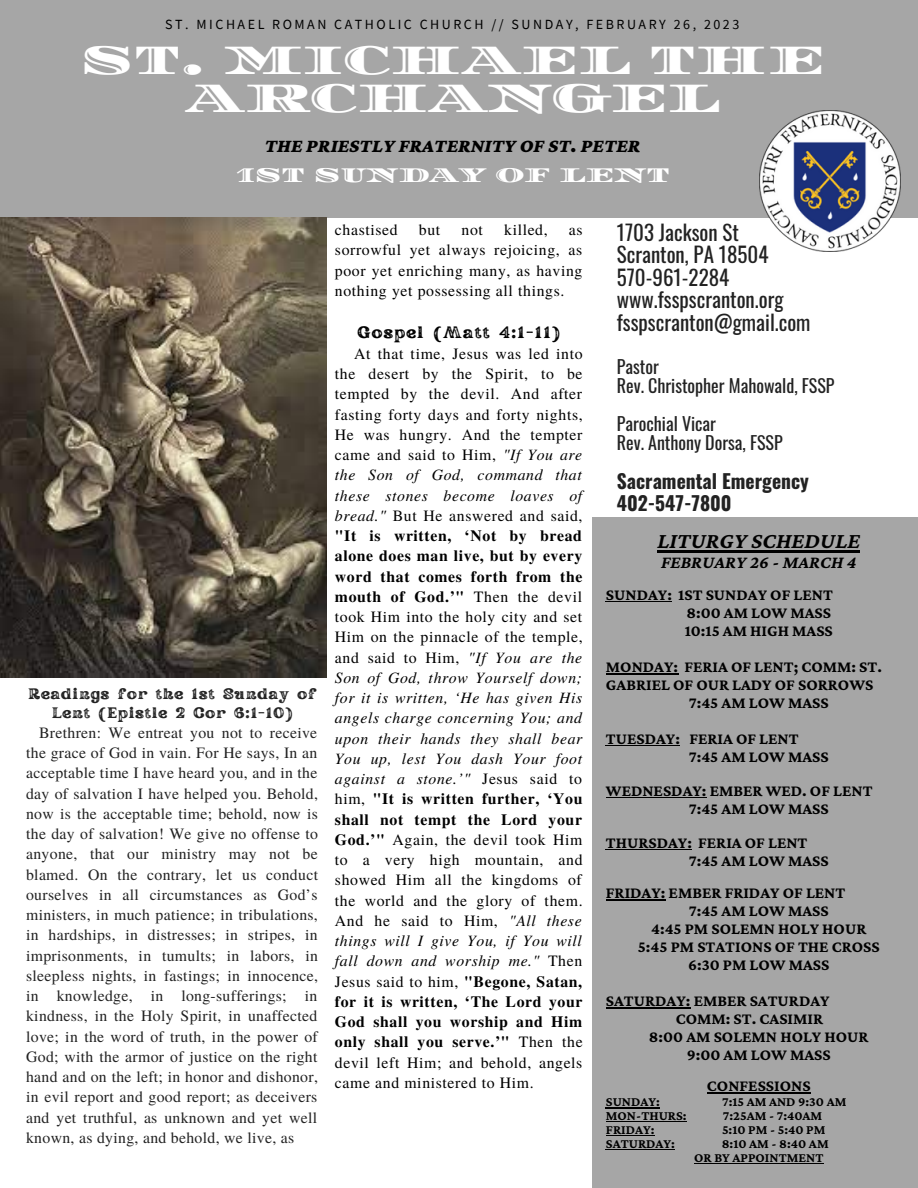
<style>
.page{position:relative;width:918px;height:1188px;background:#fff}
.page>*{position:absolute;margin:0;border:0;box-sizing:border-box;transform-origin:0 0}
.t1{font:42px/38.2px "Diplomata SC";color:#fff;text-align:center}
.t2{font:italic 700 22.5px "Crimson Pro";color:#000}
.t3{font:21px/22.5px "Oswald";color:#222}
.t4{font:21px "Diplomata SC";color:#fff}
.t5{font:700 19.5px/21.3px "Oswald";color:#222}
.t6{font:italic 900 19.5px "Crimson Pro";color:#000}
.t7{font:18px/19.2px "Oswald";color:#222}
.t8{font:italic 700 18px "Crimson Pro";color:#000}
.t9{font:700 16.5px/18px "Crimson Pro";color:#000}
.t10{font:16.5px "Rundeck Texture";letter-spacing:.04em;color:#000}
.t11{font:15.75px/20.2px "Te X Gyre Termes";letter-spacing:.04em;color:#000;text-align:justify}
.t12{font:15.75px/20.2px "Te X Gyre Termes";letter-spacing:.02em;color:#222;text-align:justify}
.t13{font:15.15px/19.2px "Rundeck Texture";letter-spacing:.02em;color:#222;text-align:center}
.t14{font:13.95px "Source Sans Pro";letter-spacing:.18em;color:#000}
.t15{font:700 13.5px/14px "Crimson Pro";color:#000}
.s1{font-style:italic}
.s2{font-weight:700}
</style>
<div class="page">
<div style="left:592px;top:517px;width:326px;height:671px;background:#a6a6a6"></div>
<div style="left:0;top:0;width:918px;height:217px;background:#a6a6a6"></div>
<img style="left:0;top:218px;width:326px;height:460px">
<img style="left:760px;top:111px;width:140px;height:141px">
<hr style="left:657px;top:550px;width:203px;height:2px;background:#000">
<hr style="left:606px;top:601px;width:66px;height:1px;background:#000">
<hr style="left:606px;top:673px;width:72px;height:1px;background:#000">
<hr style="left:606px;top:745px;width:74px;height:1px;background:#000">
<hr style="left:606px;top:797px;width:101px;height:1px;background:#000">
<hr style="left:606px;top:849px;width:86px;height:1px;background:#000">
<hr style="left:606px;top:899px;width:59px;height:1px;background:#000">
<hr style="left:606px;top:1007px;width:85px;height:1px;background:#000">
<hr style="left:707px;top:1092px;width:104px;height:1px;background:#000">
<hr style="left:606px;top:1107px;width:54px;height:1px;background:#000">
<hr style="left:606px;top:1121px;width:81px;height:1px;background:#000">
<hr style="left:606px;top:1135px;width:49px;height:1px;background:#000">
<hr style="left:606px;top:1149px;width:69px;height:1px;background:#000">
<hr style="left:694px;top:1163px;width:129px;height:1px;background:#000">
<p class="t14" style="left:165px;top:16px;width:576px">ST. MICHAEL ROMAN CATHOLIC CHURCH // SUNDAY, FEBRUARY 26, 2023</p>
<h1 class="t1" style="left:81px;top:42px;width:745px">ST. MICHAEL THE<br>ARCHANGEL</h1>
<p class="t6" style="left:265px;top:134px;width:377px">THE PRIESTLY FRATERNITY OF ST. PETER</p>
<h3 class="t4" style="left:236px;top:163px;width:435px">1ST SUNDAY OF LENT</h3>
<p class="t13" style="left:28px;top:683px;width:290px">Readings for the 1st Sunday of<br>Lent (Epistle 2 Cor 6:1-10)</p>
<p class="t12" style="left:26px;top:722px;width:294px;text-indent:13px">Brethren: We entreat you not to receive the grace of God in vain. For He says, In an acceptable time I have heard you, and in the day of salvation I have helped you. Behold, now is the acceptable time; behold, now is the day of salvation! We give no offense to anyone, that our ministry may not be blamed. On the contrary, let us conduct ourselves in all circumstances as God’s ministers, in much patience; in tribulations, in hardships, in distresses; in stripes, in imprisonments, in tumults; in labors, in sleepless nights, in fastings; in innocence, in knowledge, in long-sufferings; in kindness, in the Holy Spirit, in unaffected love; in the word of truth, in the power of God; with the armor of justice on the right hand and on the left; in honor and dishonor, in evil report and good report; as deceivers and yet truthful, as unknown and yet well known, as dying, and behold, we live, as</p>
<p class="t11" style="left:335px;top:219px;width:64px">chastised</p>
<p class="t11" style="left:419px;top:219px;width:23px">but</p>
<p class="t11" style="left:462px;top:219px;width:23px">not</p>
<p class="t11" style="left:504px;top:219px;width:45px">killed,</p>
<p class="t11" style="left:335px;top:219px;width:249px;text-indent:234px">as sorrowful yet always rejoicing, as poor yet enriching many, as having nothing yet possessing all things.</p>
<p class="t10" style="left:357px;top:320px;width:205px">Gospel (Matt 4:1-11)</p>
<p class="t11" style="left:335px;top:343px;width:249px;text-indent:19px">At that time, Jesus was led into the desert by the Spirit, to be tempted by the devil. And after fasting forty days and forty nights, He was hungry. And the tempter came and said to Him, <span class="s1">"If You are the Son of God, command that these stones become loaves of bread."</span> But He answered and said, <span class="s2">"It is written, ‘Not by bread alone does man live, but by every word that comes forth from the mouth of God.’"</span> Then the devil took Him into the holy city and set Him on the pinnacle of the temple, and said to Him, <span class="s1">"If You are the Son of God, throw Yourself down; for it is written, ‘He has given His angels charge concerning You; and upon their hands they shall bear You up, lest You dash Your foot against a stone.’"</span> Jesus said to him, <span class="s2">"It is written further, ‘You shall not tempt the Lord your God.’"</span> Again, the devil took Him to a very high mountain, and showed Him all the kingdoms of the world and the glory of them.<br>And he said to Him, <span class="s1">"All these things will I give You, if You will fall down and worship me."</span> Then Jesus said to him, <span class="s2">"Begone, Satan, for it is written, ‘The Lord your God shall you worship and Him only shall you serve.’"</span> Then the devil left Him; and behold, angels came and ministered to Him.</p>
<h3 class="t3" style="left:617px;top:220px;width:195px">1703 Jackson St<br>Scranton, PA 18504<br>570-961-2284 www.fsspscranton.org fsspscranton@gmail.com</h3>
<p class="t7" style="left:617px;top:356px;width:219px">Pastor<br>Rev. Christopher Mahowald, FSSP</p>
<p class="t7" style="left:617px;top:413px;width:167px">Parochial Vicar<br>Rev. Anthony Dorsa, FSSP</p>
<p class="t5" style="left:617px;top:470px;width:194px">Sacramental Emergency<br>402-547-7800</p>
<h2 class="t2" style="left:657px;top:528px;width:204px">LITURGY SCHEDULE</h2>
<p class="t8" style="left:661px;top:552px;width:197px">FEBRUARY 26 - MARCH 4</p>
<p class="t9" style="left:685px;top:586px;width:150px;text-align:justify;text-indent:-79px">SUNDAY: 1ST SUNDAY OF LENT 8:00 AM LOW MASS 10:15 AM HIGH MASS</p>
<p class="t9" style="left:606px;top:658px;width:278px">MONDAY: FERIA OF LENT; COMM: ST.</p>
<p class="t9" style="left:606px;top:676px;width:269px">GABRIEL OF OUR LADY OF SORROWS</p>
<p class="t9" style="left:689px;top:694px;width:141px">7:45 AM LOW MASS</p>
<p class="t9" style="left:689px;top:730px;width:141px;text-indent:-83px">TUESDAY: FERIA OF LENT<br>7:45 AM LOW MASS</p>
<p class="t9" style="left:689px;top:782px;width:185px;text-indent:-83px">WEDNESDAY: EMBER WED. OF LENT<br>7:45 AM LOW MASS</p>
<p class="t9" style="left:689px;top:834px;width:141px;text-indent:-83px">THURSDAY: FERIA OF LENT<br>7:45 AM LOW MASS</p>
<p class="t9" style="left:606px;top:884px;width:241px">FRIDAY: EMBER FRIDAY OF LENT</p>
<p class="t9" style="left:689px;top:902px;width:141px">7:45 AM LOW MASS</p>
<p class="t9" style="left:651px;top:920px;width:217px">4:45 PM SOLEMN HOLY HOUR</p>
<p class="t9" style="left:638px;top:938px;width:243px">5:45 PM STATIONS OF THE CROSS</p>
<p class="t9" style="left:688px;top:956px;width:143px">6:30 PM LOW MASS</p>
<p class="t9" style="left:606px;top:992px;width:225px">SATURDAY: EMBER SATURDAY</p>
<p class="t9" style="left:676px;top:1010px;width:149px">COMM: ST. CASIMIR</p>
<p class="t9" style="left:649px;top:1028px;width:221px">8:00 AM SOLEMN HOLY HOUR</p>
<p class="t9" style="left:687px;top:1046px;width:145px">9:00 AM LOW MASS</p>
<p class="t9" style="left:707px;top:1077px;width:105px">CONFESSIONS</p>
<p class="t15" style="left:606px;top:1095px;width:56px">SUNDAY:</p>
<p class="t15" style="left:722px;top:1095px;width:126px">7:15 AM AND 9:30 AM</p>
<p class="t15" style="left:606px;top:1109px;width:82px">MON-THURS:</p>
<p class="t15" style="left:723px;top:1109px;width:101px">7:25AM - 7:40AM</p>
<p class="t15" style="left:606px;top:1123px;width:50px">FRIDAY:</p>
<p class="t15" style="left:722px;top:1123px;width:105px">5:10 PM - 5:40 PM</p>
<p class="t15" style="left:606px;top:1137px;width:71px">SATURDAY:</p>
<p class="t15" style="left:694px;top:1137px;width:136px;text-indent:28px">8:10 AM - 8:40 AM<br>OR BY APPOINTMENT</p>
</div>
